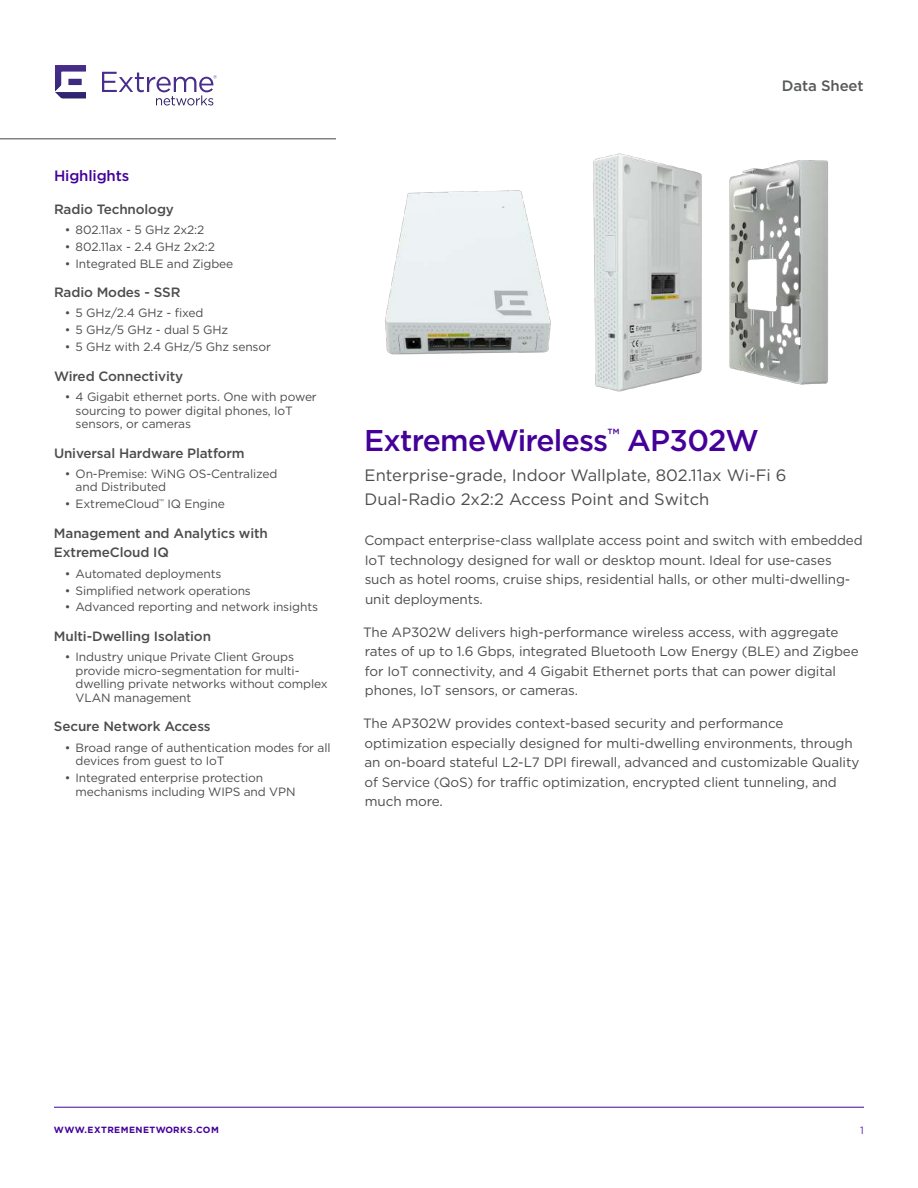
<style>
.page{position:relative;width:918px;height:1188px;background:#fff}
.page>*{position:absolute;margin:0;border:0;box-sizing:border-box;transform-origin:0 0}
.t1{font:500 30px "Gotham";letter-spacing:-.025em;color:#409}
.t2{font:16.5px/24px "Gotham";color:#4c4c4e}
.t3{font:500 15px "Gotham";letter-spacing:-.01em;color:#409}
.t4{font:500 15px "Gotham";letter-spacing:-.01em;color:#57585a}
.t5{font:13.5px/19.5px "Gotham";letter-spacing:-.01em;color:#4c4c4e}
.t6{font:500 13.5px/19.5px "Gotham";letter-spacing:-.01em;color:#4c4c4e}
.t7{font:12px/13.5px "Gotham";letter-spacing:-.01em;color:#4c4c4e}
.t8{font:10.5px "Gotham";color:#6026a8}
.t9{font:700 9px "Gotham";letter-spacing:.05em;color:#409}
</style>
<div class="page">
<svg style="left:102px;top:72px;width:115px;height:34px"></svg>
<img style="left:55px;top:65px;width:31px;height:34px">
<hr style="left:54px;top:1107px;width:810px;height:1px;background:#409">
<hr style="left:0;top:138px;width:336px;height:1px;background:#808284">
<img style="left:385px;top:153px;width:443px;height:239px">
<p class="t3" style="left:54px;top:169px;width:77px">Highlights</p>
<p class="t6" style="left:54px;top:200px;width:122px">Radio Technology</p>
<p class="t7" style="left:65px;top:223px;width:141px">• 802.11ax - 5 GHz 2x2:2</p>
<p class="t7" style="left:65px;top:240px;width:152px">• 802.11ax - 2.4 GHz 2x2:2</p>
<p class="t7" style="left:65px;top:257px;width:170px">• Integrated BLE and Zigbee</p>
<p class="t6" style="left:54px;top:283px;width:128px">Radio Modes - SSR</p>
<p class="t7" style="left:65px;top:307px;width:140px">• 5 GHz/2.4 GHz - fixed</p>
<p class="t7" style="left:65px;top:324px;width:165px">• 5 GHz/5 GHz - dual 5 GHz</p>
<p class="t7" style="left:65px;top:341px;width:208px">• 5 GHz with 2.4 GHz/5 Ghz sensor</p>
<p class="t6" style="left:54px;top:367px;width:131px">Wired Connectivity</p>
<p class="t7" style="left:76px;top:391px;width:243px;text-indent:-11px">• 4 Gigabit ethernet ports. One with power sourcing to power digital phones, IoT sensors, or cameras</p>
<p class="t6" style="left:54px;top:444px;width:192px">Universal Hardware Platform</p>
<p class="t7" style="left:76px;top:468px;width:203px;text-indent:-11px">• On-Premise: WiNG OS-Centralized and Distributed</p>
<p class="t7" style="left:65px;top:498px;width:162px">• ExtremeCloud<sup>™</sup> IQ Engine</p>
<p class="t6" style="left:54px;top:524px;width:215px">Management and Analytics with<br>ExtremeCloud IQ</p>
<p class="t7" style="left:65px;top:567px;width:158px">• Automated deployments</p>
<p class="t7" style="left:65px;top:584px;width:188px">• Simplified network operations</p>
<p class="t7" style="left:65px;top:601px;width:255px">• Advanced reporting and network insights</p>
<p class="t6" style="left:54px;top:627px;width:159px">Multi-Dwelling Isolation</p>
<p class="t7" style="left:76px;top:651px;width:254px;text-indent:-11px">• Industry unique Private Client Groups provide micro-segmentation for multi&shy;dwelling private networks without complex VLAN management</p>
<p class="t6" style="left:54px;top:718px;width:158px">Secure Network Access</p>
<p class="t7" style="left:76px;top:741px;width:256px;text-indent:-11px">• Broad range of authentication modes for all devices from guest to IoT</p>
<p class="t7" style="left:76px;top:772px;width:221px;text-indent:-11px">• Integrated enterprise protection mechanisms including WIPS and VPN</p>
<p class="t4" style="left:782px;top:79px;width:83px">Data Sheet</p>
<h1 class="t1" style="left:364px;top:427px;width:396px">ExtremeWireless<sup>™</sup> AP302W</h1>
<p class="t2" style="left:365px;top:464px;width:423px">Enterprise-grade, Indoor Wallplate, 802.11ax Wi-Fi 6<br>Dual-Radio 2x2:2 Access Point and Switch</p>
<p class="t5" style="left:364px;top:531px;width:500px">Compact enterprise-class wallplate access point and switch with embedded IoT technology designed for wall or desktop mount. Ideal for use-cases such as hotel rooms, cruise ships, residential halls, or other multi-dwelling&shy;unit deployments.</p>
<p class="t5" style="left:363px;top:623px;width:497px">The AP302W delivers high-performance wireless access, with aggregate rates of up to 1.6 Gbps, integrated Bluetooth Low Energy (BLE) and Zigbee for IoT connectivity, and 4 Gigabit Ethernet ports that can power digital phones, IoT sensors, or cameras.</p>
<p class="t5" style="left:363px;top:714px;width:498px">The AP302W provides context-based security and performance optimization especially designed for multi-dwelling environments, through an on-board stateful L2-L7 DPI firewall, advanced and customizable Quality of Service (QoS) for traffic optimization, encrypted client tunneling, and much more.</p>
<p class="t9" style="left:54px;top:1126px;width:166px">WWW.EXTREMENETWORKS.COM</p>
<p class="t8" style="left:860px;top:1126px;width:5px">1</p>
</div>
